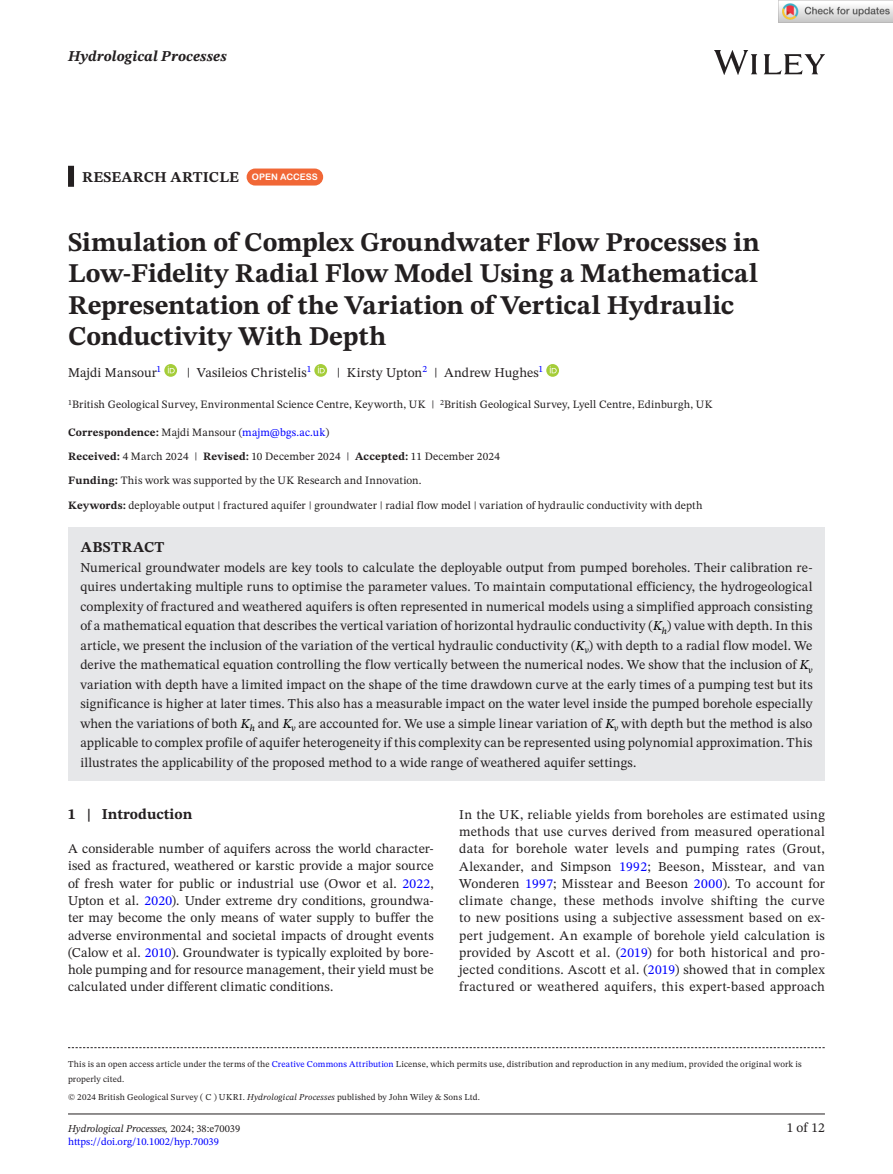
<style>
.page{position:relative;width:893px;height:1174px;background:#fff}
.page>*{position:absolute;margin:0;border:0;box-sizing:border-box;transform-origin:0 0}
.t1{font:700 27px/31.5px "STIX Two Text";letter-spacing:-.005em;color:#231f20}
.t2{font:700 15px "STIX Two Text";letter-spacing:.01em;color:#231f20}
.t3{font:italic 700 15px "STIX Two Text";letter-spacing:.01em;color:#231f20}
.t4{font:13.5px/17.2px "STIX Two Text";letter-spacing:.01em;color:#231f20;text-align:justify}
.t5{font:11.25px/24px "STIX Two Text";letter-spacing:.015em;color:#231f20}
.t6{font:italic 10.5px "STIX Two Text";color:#231f20}
.t7{font:10.5px "STIX Two Text";color:#00f}
.t8{font:9px/15px "STIX Two Text";letter-spacing:.02em;color:#231f20}
.s1{font-family:"Arial Rounded MT Bold";font-weight:400;font-size:9px;color:#fff}
.s2{font-weight:700}
.s3{color:#00f}
.s4{font-style:italic;color:#000}
.s5{font-style:italic}
.s6{font-style:normal}
</style>
<div class="page">
<hr style="left:68px;top:1113px;width:757px;height:1px;background:#231f20">
<img style="left:714px;top:51px;width:111px;height:23px">
<div style="left:68px;top:166px;width:6px;height:21px;background:#231f20"></div>
<div style="left:68px;top:527px;width:757px;height:42px;background:#e6e7e9"></div>
<div style="left:68px;top:546px;width:757px;height:234px;background:#e6e7e9"></div>
<div style="left:247px;top:168px;width:76px;height:17px;background:#f16736;border-radius:9px"></div>
<svg style="left:164px;top:364px;width:13px;height:13px"></svg>
<svg style="left:168px;top:366px;width:7px;height:7px"></svg>
<svg style="left:314px;top:364px;width:13px;height:13px"></svg>
<svg style="left:318px;top:366px;width:7px;height:7px"></svg>
<svg style="left:546px;top:364px;width:13px;height:13px"></svg>
<svg style="left:550px;top:366px;width:7px;height:7px"></svg>
<svg style="left:68px;top:1047px;width:757px;height:1px"></svg>
<img style="left:779px;top:0;width:114px;height:23px">
<p class="t3" style="left:68px;top:46px;width:160px">Hydrological Processes</p>
<p class="t2" style="left:82px;top:166px;width:237px">RESEARCH ARTICLE <span class="s1">OPEN ACCESS</span></p>
<h1 class="t1" style="left:68px;top:227px;width:693px">Simulation of Complex Groundwater Flow Processes in Low-Fidelity Radial Flow Model Using a Mathematical Representation of the Variation of Vertical Hydraulic Conductivity With Depth</h1>
<p class="t4" style="left:68px;top:363px;width:95px">Majdi Mansour<sup>1</sup></p>
<p class="t4" style="left:187px;top:363px;width:126px">| Vasileios Christelis<sup>1</sup></p>
<p class="t4" style="left:337px;top:363px;width:208px">| Kirsty Upton<sup>2</sup> | Andrew Hughes<sup>1</sup></p>
<p class="t5" style="left:68px;top:392px;width:646px"><sup>1</sup>British Geological Survey, Environmental Science Centre, Keyworth, UK | <sup>2</sup>British Geological Survey, Lyell Centre, Edinburgh, UK</p>
<p class="t5" style="left:68px;top:420px;width:434px"><span class="s2">Correspondence:</span> Majdi Mansour (<span class="s3">majm@bgs.ac.uk</span>)<br><span class="s2">Received:</span> 4 March 2024 | <span class="s2">Revised:</span> 10 December 2024 | <span class="s2">Accepted:</span> 11 December 2024<br><span class="s2">Funding:</span> This work was supported by the UK Research and Innovation.</p>
<p class="t5" style="left:68px;top:493px;width:636px"><span class="s2">Keywords:</span> deployable output | fractured aquifer | groundwater | radial flow model | variation of hydraulic conductivity with depth</p>
<p class="t2" style="left:81px;top:536px;width:85px">ABSTRACT</p>
<p class="t4" style="left:80px;top:557px;width:734px;line-height:19.5px">Numerical groundwater models are key tools to calculate the deployable output from pumped boreholes. Their calibration re&shy;quires undertaking multiple runs to optimise the parameter values. To maintain computational efficiency, the hydrogeological complexity of fractured and weathered aquifers is often represented in numerical models using a simplified approach consisting of a mathematical equation that describes the vertical variation of horizontal hydraulic conductivity (<span class="s4">K</span><sub>h</sub>) value with depth. In this article, we present the inclusion of the variation of the vertical hydraulic conductivity (<span class="s4">K</span><sub>v</sub>) with depth to a radial flow model. We derive the mathematical equation controlling the flow vertically between the numerical nodes. We show that the inclusion of <span class="s4">K</span><sub>v </sub>variation with depth have a limited impact on the shape of the time drawdown curve at the early times of a pumping test but its significance is higher at later times. This also has a measurable impact on the water level inside the pumped borehole especially when the variations of both <span class="s4">K</span><sub>h</sub> and <span class="s4">K</span><sub>v</sub> are accounted for. We use a simple linear variation of <span class="s4">K</span><sub>v</sub> with depth but the method is also applicable to complex profile of aquifer heterogeneity if this complexity can be represented using polynomial approximation. This illustrates the applicability of the proposed method to a wide range of weathered aquifer settings.</p>
<p class="t2" style="left:68px;top:803px;width:126px">1 | Introduction</p>
<p class="t4" style="left:68px;top:840px;width:367px">A considerable number of aquifers across the world character&shy;ised as fractured, weathered or karstic provide a major source of fresh water for public or industrial use (Owor et al. <span class="s3">2022</span>, Upton et al. <span class="s3">2020</span>). Under extreme dry conditions, groundwa&shy;ter may become the only means of water supply to buffer the adverse environmental and societal impacts of drought events (Calow et al. <span class="s3">2010</span>). Groundwater is typically exploited by bore&shy;hole pumping and for resource management, their yield must be calculated under different climatic conditions.</p>
<p class="t4" style="left:459px;top:805px;width:367px">In the UK, reliable yields from boreholes are estimated using methods that use curves derived from measured operational data for borehole water levels and pumping rates (Grout, Alexander, and Simpson <span class="s3">1992</span>; Beeson, Misstear, and van Wonderen <span class="s3">1997</span>; Misstear and Beeson <span class="s3">2000</span>). To account for climate change, these methods involve shifting the curve to new positions using a subjective assessment based on ex&shy;pert judgement. An example of borehole yield calculation is provided by Ascott et al. (<span class="s3">2019</span>) for both historical and pro&shy;jected conditions. Ascott et al. (<span class="s3">2019</span>) showed that in complex fractured or weathered aquifers, this expert-based approach</p>
<p class="t8" style="left:68px;top:1056px;width:735px">This is an open access article under the terms of the <span class="s3">Creative Commons Attribution</span> License, which permits use, distribution and reproduction in any medium, provided the original work is properly cited.</p>
<p class="t8" style="left:68px;top:1089px;width:414px">© 2024 British Geological Survey ( C ) UKRI. <span class="s5">Hydrological Processes</span> published by John Wiley &amp; Sons Ltd.</p>
<p class="t6" style="left:68px;top:1121px;width:174px">Hydrological Processes, <span class="s6">2024; 38:e70039</span></p>
<p class="t4" style="left:787px;top:1119px;width:40px">1 of 12</p>
<p class="t7" style="left:68px;top:1134px;width:152px">https://doi.org/10.1002/hyp.70039</p>
</div>
